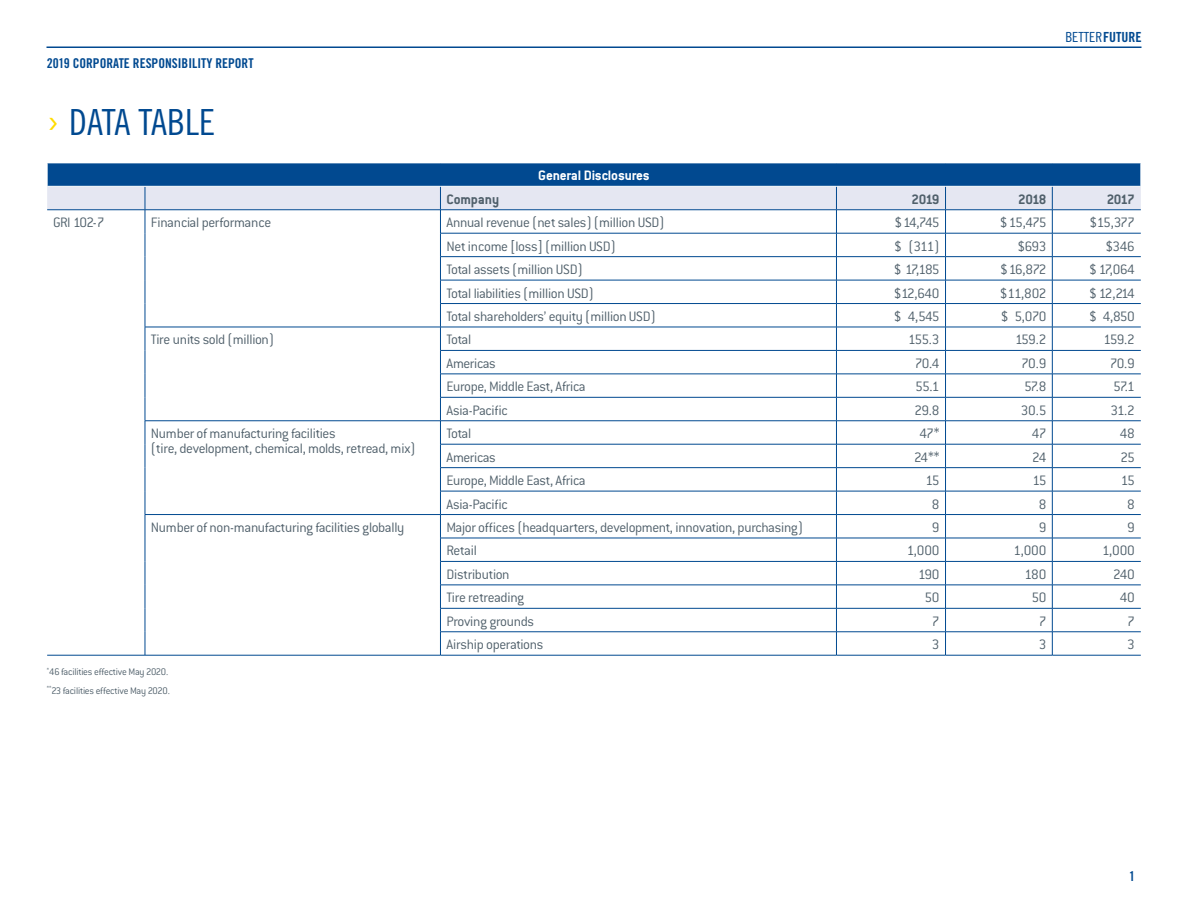
<style>
.page{position:relative;width:1188px;height:918px;background:#fff}
.page>*{position:absolute;margin:0;border:0;box-sizing:border-box;transform-origin:0 0}
.t1{font:36px "Trade Gothic LT Std Cn 18";color:#014990}
.Table_Text{font:300 15px/15px "Conduit ITC";letter-spacing:-.025em;color:#50606b}
.Table_Blue_Header{font:700 15px "Conduit ITC";letter-spacing:-.01em;color:#fff}
.Table_Divider_Text{font:700 15px "Conduit ITC";letter-spacing:-.03em;color:#50606b}
.Table_Divider_Text-2{font:700 15px "Conduit ITC";letter-spacing:-.01em;color:#50606b}
.t2{font:13.95px "Trade Gothic LT Std Cn 18";color:#014990}
.t3{font:13.5px "Trade Gothic LT Std Bd Cn 20";color:#014990}
.Footnote{font:300 10.5px "Conduit ITC";letter-spacing:-.025em;color:#50606b}
.s1{font-size:39px;color:#ffdc01}
.s2{font-family:"Trade Gothic LT Std Bd Cn 20"}
</style>
<div class="page">
<hr style="left:46px;top:46px;width:1096px;height:2px;background:#014990">
<hr style="left:47px;top:655px;width:98px;height:1px;background:#014990">
<hr style="left:145px;top:655px;width:295px;height:1px;background:#014990">
<hr style="left:440px;top:655px;width:396px;height:1px;background:#014990">
<hr style="left:836px;top:655px;width:110px;height:1px;background:#014990">
<hr style="left:946px;top:655px;width:106px;height:1px;background:#014990">
<hr style="left:1052px;top:655px;width:89px;height:1px;background:#014990">
<svg style="left:47px;top:163px;width:1094px;height:492px"></svg>
<hr style="left:47px;top:186px;width:98px;height:1px;background:#fff">
<hr style="left:145px;top:186px;width:295px;height:1px;background:#fff">
<hr style="left:440px;top:186px;width:396px;height:1px;background:#fff">
<hr style="left:836px;top:186px;width:110px;height:1px;background:#fff">
<hr style="left:946px;top:186px;width:106px;height:1px;background:#fff">
<hr style="left:1052px;top:186px;width:89px;height:1px;background:#fff">
<p class="t3" style="left:47px;top:55px;width:208px">2019 CORPORATE RESPONSIBILITY REPORT</p>
<p class="t1" style="left:47px;top:101px;width:170px"><span class="s1">›</span> DATA TABLE</p>
<p class="Table_Blue_Header" style="left:538px;top:167px;width:113px">General Disclosures</p>
<p class="t2" style="left:1066px;top:28px;width:78px">BETTER<span class="s2">FUTURE</span></p>
<p class="Table_Divider_Text-2" style="left:446px;top:190px;width:54px">Company</p>
<p class="Table_Divider_Text" style="left:912px;top:190px;width:29px">2019</p>
<p class="Table_Divider_Text" style="left:1018px;top:190px;width:30px">2018</p>
<p class="Table_Divider_Text" style="left:1107px;top:190px;width:30px">2017</p>
<p class="Table_Text" style="left:53px;top:215px;width:53px">GRI 102-7</p>
<p class="Table_Text" style="left:151px;top:215px;width:122px">Financial performance</p>
<p class="Table_Text" style="left:446px;top:215px;width:220px">Annual revenue (net sales) (million USD)</p>
<p class="Table_Text" style="left:894px;top:215px;width:47px">$14,745</p>
<p class="Table_Text" style="left:1000px;top:215px;width:48px">$ 15,475</p>
<p class="Table_Text" style="left:1089px;top:215px;width:47px">$15,377</p>
<p class="Table_Text" style="left:446px;top:239px;width:171px">Net income [loss] (million USD)</p>
<p class="Table_Text" style="left:894px;top:239px;width:47px">$ (311)</p>
<p class="Table_Text" style="left:1018px;top:239px;width:30px">$693</p>
<p class="Table_Text" style="left:1106px;top:239px;width:31px">$346</p>
<p class="Table_Text" style="left:446px;top:262px;width:138px">Total assets (million USD)</p>
<p class="Table_Text" style="left:894px;top:262px;width:47px">$ 17,185</p>
<p class="Table_Text" style="left:1000px;top:262px;width:48px">$16,872</p>
<p class="Table_Text" style="left:1089px;top:262px;width:47px">$ 17,064</p>
<p class="Table_Text" style="left:446px;top:285px;width:149px">Total liabilities (million USD)</p>
<p class="Table_Text" style="left:894px;top:285px;width:47px">$12,640</p>
<p class="Table_Text" style="left:1000px;top:285px;width:48px">$11,802</p>
<p class="Table_Text" style="left:1089px;top:285px;width:47px">$ 12,214</p>
<p class="Table_Text" style="left:446px;top:309px;width:211px">Total shareholders’ equity (million USD)</p>
<p class="Table_Text" style="left:894px;top:309px;width:47px">$ 4,545</p>
<p class="Table_Text" style="left:1001px;top:309px;width:47px">$ 5,070</p>
<p class="Table_Text" style="left:1089px;top:309px;width:47px">$ 4,850</p>
<p class="Table_Text" style="left:151px;top:332px;width:125px">Tire units sold (million)</p>
<p class="Table_Text" style="left:446px;top:332px;width:26px">Total</p>
<p class="Table_Text" style="left:908px;top:332px;width:33px">155.3</p>
<p class="Table_Text" style="left:1015px;top:332px;width:33px">159.2</p>
<p class="Table_Text" style="left:1104px;top:332px;width:33px">159.2</p>
<p class="Table_Text" style="left:446px;top:356px;width:51px">Americas</p>
<p class="Table_Text" style="left:915px;top:356px;width:26px">70.4</p>
<p class="Table_Text" style="left:1021px;top:356px;width:27px">70.9</p>
<p class="Table_Text" style="left:1110px;top:356px;width:27px">70.9</p>
<p class="Table_Text" style="left:446px;top:379px;width:141px">Europe, Middle East, Africa</p>
<p class="Table_Text" style="left:915px;top:379px;width:26px">55.1</p>
<p class="Table_Text" style="left:1024px;top:379px;width:24px">57.8</p>
<p class="Table_Text" style="left:1113px;top:379px;width:23px">57.1</p>
<p class="Table_Text" style="left:446px;top:403px;width:63px">Asia-Pacific</p>
<p class="Table_Text" style="left:915px;top:403px;width:26px">29.8</p>
<p class="Table_Text" style="left:1021px;top:403px;width:27px">30.5</p>
<p class="Table_Text" style="left:1110px;top:403px;width:26px">31.2</p>
<p class="Table_Text" style="left:151px;top:426px;width:266px">Number of manufacturing facilities<br>(tire, development, chemical, molds, retread, mix)</p>
<p class="Table_Text" style="left:446px;top:426px;width:26px">Total</p>
<p class="Table_Text" style="left:919px;top:426px;width:22px">47*</p>
<p class="Table_Text" style="left:1032px;top:426px;width:16px">47</p>
<p class="Table_Text" style="left:1120px;top:426px;width:17px">48</p>
<p class="Table_Text" style="left:446px;top:450px;width:51px">Americas</p>
<p class="Table_Text" style="left:914px;top:450px;width:27px">24**</p>
<p class="Table_Text" style="left:1032px;top:450px;width:16px">24</p>
<p class="Table_Text" style="left:1120px;top:450px;width:16px">25</p>
<p class="Table_Text" style="left:446px;top:473px;width:141px">Europe, Middle East, Africa</p>
<p class="Table_Text" style="left:926px;top:473px;width:15px">15</p>
<p class="Table_Text" style="left:1032px;top:473px;width:15px">15</p>
<p class="Table_Text" style="left:1121px;top:473px;width:15px">15</p>
<p class="Table_Text" style="left:446px;top:496px;width:63px">Asia-Pacific</p>
<p class="Table_Text" style="left:932px;top:496px;width:9px">8</p>
<p class="Table_Text" style="left:1039px;top:496px;width:9px">8</p>
<p class="Table_Text" style="left:1127px;top:496px;width:9px">8</p>
<p class="Table_Text" style="left:151px;top:520px;width:255px">Number of non-manufacturing facilities globally</p>
<p class="Table_Text" style="left:446px;top:520px;width:358px">Major offices (headquarters, development, innovation, purchasing)</p>
<p class="Table_Text" style="left:932px;top:520px;width:9px">9</p>
<p class="Table_Text" style="left:1039px;top:520px;width:9px">9</p>
<p class="Table_Text" style="left:1127px;top:520px;width:9px">9</p>
<p class="Table_Text" style="left:446px;top:543px;width:32px">Retail</p>
<p class="Table_Text" style="left:907px;top:543px;width:34px">1,000</p>
<p class="Table_Text" style="left:1014px;top:543px;width:34px">1,000</p>
<p class="Table_Text" style="left:1102px;top:543px;width:34px">1,000</p>
<p class="Table_Text" style="left:446px;top:567px;width:65px">Distribution</p>
<p class="Table_Text" style="left:918px;top:567px;width:23px">190</p>
<p class="Table_Text" style="left:1025px;top:567px;width:23px">180</p>
<p class="Table_Text" style="left:1113px;top:567px;width:23px">240</p>
<p class="Table_Text" style="left:446px;top:590px;width:79px">Tire retreading</p>
<p class="Table_Text" style="left:925px;top:590px;width:16px">50</p>
<p class="Table_Text" style="left:1031px;top:590px;width:16px">50</p>
<p class="Table_Text" style="left:1120px;top:590px;width:17px">40</p>
<p class="Table_Text" style="left:446px;top:614px;width:89px">Proving grounds</p>
<p class="Table_Text" style="left:932px;top:614px;width:9px">7</p>
<p class="Table_Text" style="left:1039px;top:614px;width:9px">7</p>
<p class="Table_Text" style="left:1127px;top:614px;width:9px">7</p>
<p class="Table_Text" style="left:446px;top:637px;width:98px">Airship operations</p>
<p class="Table_Text" style="left:932px;top:637px;width:9px">3</p>
<p class="Table_Text" style="left:1039px;top:637px;width:9px">3</p>
<p class="Table_Text" style="left:1127px;top:637px;width:9px">3</p>
<p class="Footnote" style="left:47px;top:666px;width:123px"><sup>*</sup>46 facilities effective May 2020.</p>
<p class="Footnote" style="left:47px;top:685px;width:125px"><sup>**</sup>23 facilities effective May 2020.</p>
<p class="t3" style="left:1129px;top:868px;width:7px">1</p>
</div>
